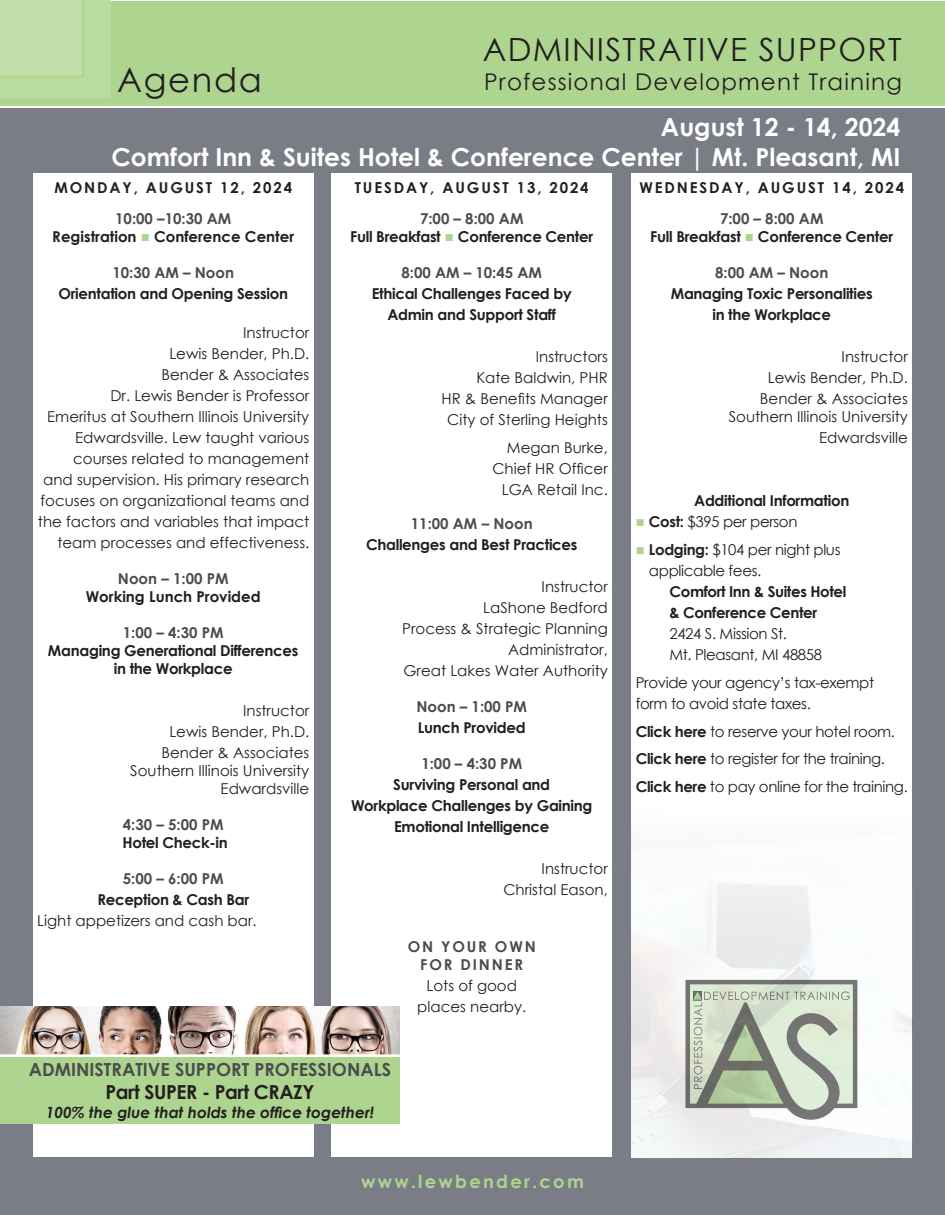
<style>
.page{position:relative;width:945px;height:1215px;background:#fff}
.page>*{position:absolute;margin:0;border:0;box-sizing:border-box;transform-origin:0 0}
.t1{font:33.75px "Century Gothic";color:#231f20}
.t2{font:31.95px "Century Gothic";letter-spacing:.04em;color:#231f20}
.t3{font:700 24.9px/29.8px "Century Gothic";color:#fff;text-align:right}
.t4{font:22.95px "Century Gothic";color:#231f20}
.t5{font:700 19.35px "Century Gothic";letter-spacing:-.02em;color:#231f20}
.t6{font:700 18px "Century Gothic";color:#4b4c4d}
.t7{font:700 18px "Century Gothic";letter-spacing:.125em;color:#add58f}
.t8{font:italic 700 15.45px "Century Gothic";color:#231f20}
.t9{font:15px/21px "Century Gothic";color:#231f20;text-align:right}
.t10{font:700 15px/21px "Century Gothic";letter-spacing:-.02em;color:#231f20;text-align:center}
.t11{font:700 15px "Century Gothic";color:#4b4c4d}
.t12{font:15px/21px "Century Gothic";letter-spacing:-.025em;color:#231f20}
.t13{font:700 15px "Century Gothic";letter-spacing:.125em;color:#231f20}
.t14{font:700 15px/18px "Century Gothic";color:#231f20;text-align:center}
.t15{font:700 15px/18px "Century Gothic";letter-spacing:.125em;color:#4b4c4d;text-align:center}
.s1{color:#4b4c4d}
.s2{color:#add58f}
.s3{font-weight:700;color:#add58f}
.s4{font-weight:700}
</style>
<div class="page">
<div style="left:0;top:2px;width:945px;height:104px;background:#add58f"></div>
<div style="left:0;top:108px;width:945px;height:1107px;background:#7a7d85"></div>
<div style="left:331px;top:173px;width:281px;height:984px;background:#fff"></div>
<div style="left:33px;top:173px;width:281px;height:984px;background:#fff"></div>
<div style="left:631px;top:173px;width:281px;height:985px;background:#fff"></div>
<div style="left:0;top:1007px;width:399px;height:117px;background:#add58f"></div>
<img style="left:0;top:1007px;width:399px;height:47px">
<hr style="left:0;top:1054px;width:399px;height:3px;background:#fff">
<div style="left:0;top:0;width:110px;height:97px;background:#b9db9f"></div>
<div style="left:0;top:0;width:84px;height:78px;background:#c1dfaa"></div>
<svg style="left:684px;top:978px;width:175px;height:143px;background:#bac3b3"></svg>
<h2 class="t2" style="left:483px;top:27px;width:420px">Administrative Support</h2>
<h3 class="t4" style="left:484px;top:65px;width:419px">Professional Development Training</h3>
<h3 class="t3" style="left:112px;top:111px;width:790px">August 12 - 14, 2024<br>Comfort Inn &amp; Suites Hotel &amp; Conference Center | Mt. Pleasant, MI</h3>
<h1 class="t1" style="left:117px;top:56px;width:146px">Agenda</h1>
<p class="t13" style="left:54px;top:176px;width:239px">Monday, August 12, 2024</p>
<p class="t14" style="left:52px;top:209px;width:243px"><span class="s1">10:00 –10:30 AM<br></span>Registration <span class="s2">■</span> Conference Center</p>
<p class="t11" style="left:112px;top:262px;width:123px">10:30 AM – N oon</p>
<p class="t10" style="left:59px;top:283px;width:231px">Orientation and Opening Session</p>
<p class="t9" style="left:38px;top:322px;width:273px">Instructor<br>Lewis Bender, Ph.D.<br>Bender &amp; Associates<br>Dr. Lewis Bender is Professor<br>Emeritus at Southern Illinois U niversity<br>Edwardsville. Lew taught various courses related to management<br>and supervision. His primary research focuses on organizational teams and the factors and variables that impact team processes and effectiveness.</p>
<p class="t11" style="left:118px;top:568px;width:112px">N oon – 1:00 PM</p>
<p class="t14" style="left:86px;top:587px;width:176px">Working Lunch Provided</p>
<p class="t11" style="left:123px;top:622px;width:102px">1:00 – 4:30 PM</p>
<p class="t10" style="left:48px;top:641px;width:252px;line-height:18px">Managing Generational Differences in the Workplace</p>
<p class="t9" style="left:161px;top:700px;width:150px">Instructor<br>Lewis Bender, Ph.D.<br>Bender &amp; Associates</p>
<p class="t9" style="left:130px;top:762px;width:181px;line-height:18px">Southern Illinois U niversity<br>Edwardsville</p>
<p class="t11" style="left:123px;top:814px;width:102px">4:30 – 5:00 PM</p>
<p class="t10" style="left:123px;top:832px;width:107px">Hotel Check-in</p>
<p class="t11" style="left:123px;top:868px;width:102px">5:00 – 6:00 PM</p>
<p class="t10" style="left:97px;top:889px;width:153px">Reception &amp; Cash Bar</p>
<p class="t9" style="left:37px;top:910px;width:221px">Light appetizers and cash bar.</p>
<p class="t13" style="left:355px;top:176px;width:235px">Tuesday, August 13, 2024</p>
<p class="t10" style="left:350px;top:209px;width:245px;line-height:18px"><span class="s1">7:00 – 8:00 AM<br></span>Full Breakfast <span class="s2">■</span> Conference Center</p>
<p class="t11" style="left:401px;top:262px;width:142px">8:00 AM – 10:45 AM</p>
<p class="t10" style="left:372px;top:283px;width:202px">Ethical Challenges Faced by<br>Admin and Support Staff</p>
<p class="t9" style="left:536px;top:346px;width:74px">Instructors</p>
<p class="t9" style="left:476px;top:367px;width:113px">Kate Baldwin, PHR</p>
<p class="t9" style="left:441px;top:388px;width:168px">HR &amp; Benefits Manager</p>
<p class="t9" style="left:447px;top:409px;width:162px">City of Sterling H eights</p>
<p class="t9" style="left:492px;top:437px;width:117px">Megan Burke,<br>Chief HR Officer<br>LGA Retail Inc.</p>
<p class="t11" style="left:411px;top:513px;width:123px">11:00 AM – Noon</p>
<p class="t10" style="left:366px;top:534px;width:213px">Challenges and Best Practices</p>
<p class="t9" style="left:402px;top:576px;width:208px">Instructor<br>LaShone Bedford<br>Process &amp; Strategic Planning<br>Administrator,<br>Great Lakes Water Authority</p>
<p class="t11" style="left:416px;top:696px;width:112px">N oon – 1:00 PM</p>
<p class="t10" style="left:418px;top:717px;width:109px">Lunch Provided</p>
<p class="t11" style="left:421px;top:753px;width:102px">1:00 – 4:30 PM</p>
<p class="t10" style="left:351px;top:774px;width:243px">Surviving Personal and<br>Workplace Challenges by Gaining<br>Emotional Intelligence</p>
<p class="t9" style="left:503px;top:858px;width:106px">Instructor<br>Christal Eason,</p>
<p class="t15" style="left:408px;top:937px;width:130px">On your own for dinner</p>
<p class="t9" style="left:417px;top:975px;width:110px;text-align:center">Lots of good places nearby.</p>
<p class="t6" style="left:29px;top:1056px;width:199px">ADMIN ISTRATIVE SUPPORT</p>
<p class="t6" style="left:254px;top:1056px;width:22px">PROFE</p>
<p class="t6" style="left:308px;top:1056px;width:84px">SSIONALS</p>
<p class="t5" style="left:105px;top:1078px;width:211px">Part Super - Part Crazy</p>
<p class="t8" style="left:46px;top:1100px;width:330px">100% the glue that holds the office together!</p>
<p class="t7" style="left:361px;top:1168px;width:224px">www.lewbender.com</p>
<p class="t13" style="left:639px;top:176px;width:266px">Wednesday, August 14, 2024</p>
<p class="t10" style="left:650px;top:209px;width:245px;line-height:18px"><span class="s1">7:00 – 8:00 AM<br></span>Full Breakfast <span class="s2">■</span> Conference Center</p>
<p class="t11" style="left:715px;top:262px;width:115px">8:00 AM – N oon</p>
<p class="t10" style="left:671px;top:283px;width:203px">Managing Toxic Personalities in the Workplace</p>
<p class="t9" style="left:760px;top:346px;width:150px">Instructor<br>Lewis Bender, Ph.D.<br>Bender &amp; Associates</p>
<p class="t9" style="left:729px;top:406px;width:181px">Southern Illinois U niversity<br>Edwardsville</p>
<p class="t10" style="left:694px;top:490px;width:157px">Additional Information</p>
<p class="t9" style="left:636px;top:511px;width:163px"><span class="s3">■</span> <span class="s4">Cost:</span> $395 per person</p>
<p class="t9" style="left:649px;top:539px;width:193px;text-align:left;text-indent:-13px"><span class="s3">■</span> <span class="s4">Lodging:</span> $104 per night plus applicable fees.</p>
<p class="t10" style="left:669px;top:581px;width:178px;text-align:left">Comfort Inn &amp; Suites Hotel &amp; Conference Center</p>
<p class="t12" style="left:669px;top:623px;width:154px">2424 S. Mission St.<br>Mt. Pleasant, MI 48858</p>
<p class="t12" style="left:636px;top:672px;width:240px">Provide your agency’s tax-exempt form to avoid state taxes.</p>
<p class="t9" style="left:636px;top:717px;width:274px;line-height:27.8px;text-align:left"><span class="s4">Click here</span> to reserve your hotel room.<br><span class="s4">Click here</span> to register for the training.<br><span class="s4">Click here</span> to pay online for the training.</p>
</div>
